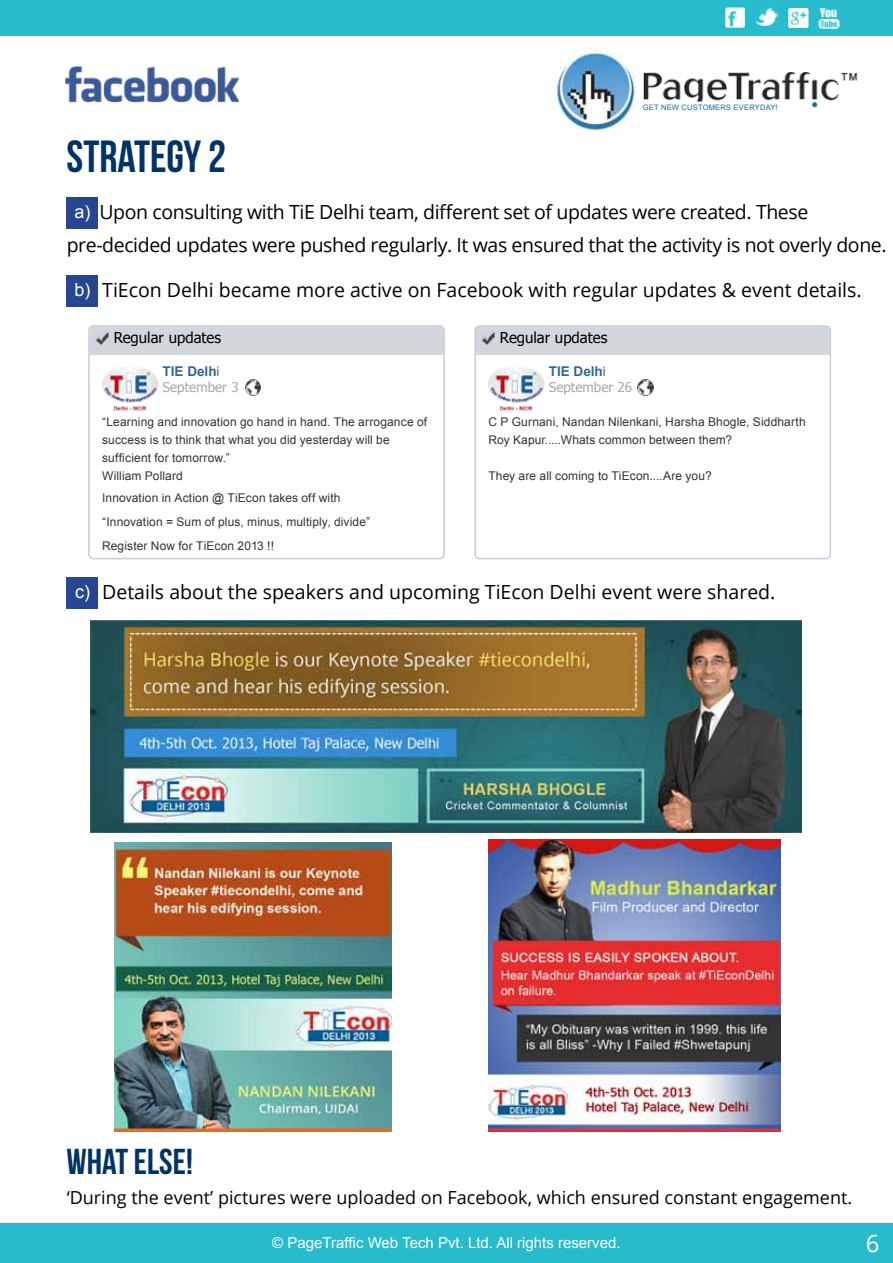
<style>
.page{position:relative;width:893px;height:1263px;background:#fff}
.page>*{position:absolute;margin:0;border:0;box-sizing:border-box;transform-origin:0 0}
.t1{font:45px "Bebas Neue";color:#036}
.t2{font:36px "Bebas Neue";color:#036}
.t3{font:24px "Open Sans";color:#fff}
.t4{font:19.5px/33px "Open Sans";letter-spacing:-.02em;color:#000}
.t5{font:19.5px "Open Sans";color:#000}
.t6{font:18px "Open Sans";color:#000}
.t7{font:18px "Arial";color:#fff}
.t8{font:15px "Arial";color:#fff}
.t9{font:15px "Tahoma";color:#000}
.t10{font:13.5px "Tahoma";color:#a6a8b0}
.t11{font:700 13.5px "Arial";color:#369}
.t12{font:12px/18px "Arial";letter-spacing:.01em;color:#333}
.t13{font:7.5px "Arial";letter-spacing:.03em;color:#1266a2}
.s1{font-weight:400}
</style>
<div class="page">
<img style="left:102px;top:366px;width:56px;height:45px">
<div style="left:88px;top:325px;width:357px;height:234px;border:2px solid #c4cde0;border-radius:4px"></div>
<img style="left:488px;top:366px;width:56px;height:45px">
<div style="left:474px;top:325px;width:357px;height:234px;border:2px solid #c4cde0;border-radius:4px"></div>
<div style="left:90px;top:327px;width:353px;height:27px;background:#d3d6db"></div>
<div style="left:476px;top:327px;width:354px;height:27px;background:#d3d6db"></div>
<div style="left:0;top:1223px;width:893px;height:40px;background:#27bbcc"></div>
<div style="left:0;top:0;width:893px;height:36px;background:#27bbcc"></div>
<img style="left:66px;top:66px;width:174px;height:37px">
<div style="left:67px;top:198px;width:31px;height:31px;background:#264691"></div>
<div style="left:67px;top:276px;width:31px;height:31px;background:#264691"></div>
<div style="left:67px;top:578px;width:31px;height:31px;background:#264691"></div>
<svg style="left:96px;top:332px;width:13px;height:12px"></svg>
<svg style="left:482px;top:332px;width:13px;height:12px"></svg>
<img style="left:90px;top:621px;width:711px;height:211px">
<img style="left:115px;top:842px;width:276px;height:289px">
<img style="left:488px;top:839px;width:292px;height:292px">
<img style="left:245px;top:380px;width:16px;height:15px">
<img style="left:638px;top:380px;width:15px;height:15px">
<img style="left:725px;top:8px;width:19px;height:19px">
<img style="left:755px;top:8px;width:23px;height:18px">
<img style="left:789px;top:9px;width:19px;height:18px">
<img style="left:818px;top:9px;width:22px;height:20px">
<img style="left:552px;top:47px;width:306px;height:87px">
<h1 class="t1" style="left:67px;top:132px;width:161px">STRATEGY 2</h1>
<p class="t13" style="left:643px;top:103px;width:136px">GET NEW CUSTOMERS EVERYDAY!</p>
<h3 class="t4" style="left:67px;top:195px;width:821px;text-indent:33px">Upon consulting with TiE Delhi team, different set of updates were created. These pre-decided updates were pushed regularly. It was ensured that the activity is not overly done.</h3>
<h3 class="t7" style="left:74px;top:200px;width:18px">a)</h3>
<h3 class="t7" style="left:74px;top:278px;width:18px">b)</h3>
<h3 class="t5" style="left:102px;top:276px;width:761px">TiEcon Delhi became more active on Facebook with regular updates &amp; event details.</h3>
<p class="t9" style="left:114px;top:328px;width:109px">Regular updates</p>
<p class="t9" style="left:500px;top:328px;width:109px">Regular updates</p>
<p class="t11" style="left:163px;top:362px;width:58px">TIE Delh<span class="s1">i</span></p>
<p class="t10" style="left:163px;top:378px;width:78px">September 3</p>
<p class="t12" style="left:102px;top:413px;width:327px">“Learning and innovation go hand in hand. The arrogance of success is to think that what you did yesterday will be sufficient for tomorrow.”<br>William Pollard</p>
<p class="t12" style="left:102px;top:486px;width:269px;line-height:24px">Innovation in Action @ TiEcon takes off with “Innovation = Sum of plus, minus, multiply, divide”<br>Register Now for TiEcon 2013 !!</p>
<p class="t11" style="left:549px;top:362px;width:58px">TIE Delh<span class="s1">i</span></p>
<p class="t10" style="left:549px;top:378px;width:85px">September 26</p>
<p class="t12" style="left:488px;top:413px;width:319px">C P Gurnani, Nandan Nilenkani, Harsha Bhogle, Siddharth<br>Roy Kapur.....Whats common between them?</p>
<p class="t12" style="left:488px;top:467px;width:225px">They are all coming to TiEcon....Are you?</p>
<h3 class="t7" style="left:75px;top:580px;width:16px">c)</h3>
<h3 class="t5" style="left:102px;top:578px;width:675px">Details about the speakers and upcoming TiEcon Delhi event were shared.</h3>
<h2 class="t2" style="left:67px;top:1141px;width:128px">WHAT ELSE!</h2>
<h3 class="t6" style="left:67px;top:1185px;width:787px">‘During the event’ pictures were uploaded on Facebook, which ensured constant engagement.</h3>
<p class="t8" style="left:272px;top:1233px;width:350px">© PageTraffic Web Tech Pvt. Ltd. All rights reserved.</p>
<h3 class="t3" style="left:866px;top:1227px;width:15px">6</h3>
</div>
